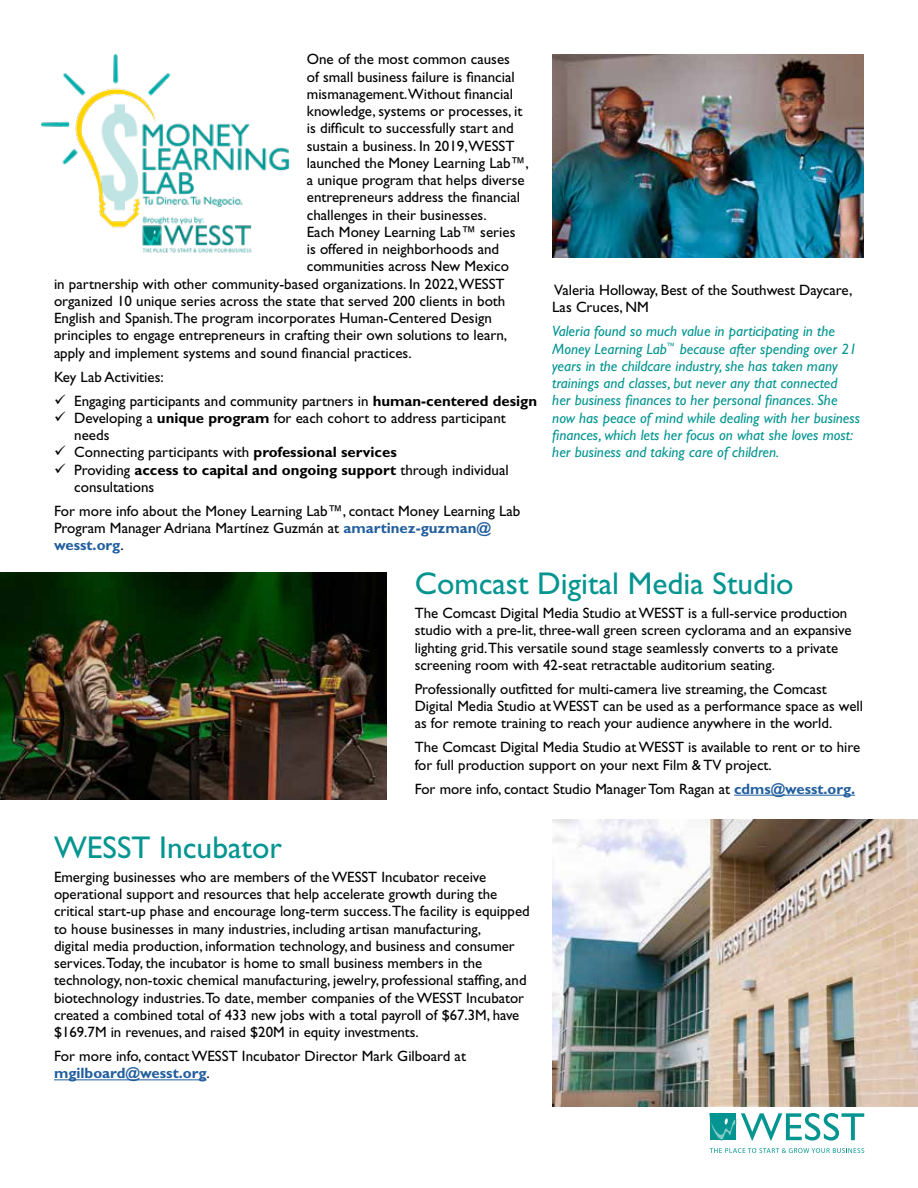
<style>
.page{position:relative;width:918px;height:1188px;background:#fff}
.page>*{position:absolute;margin:0;border:0;box-sizing:border-box;transform-origin:0 0}
.t1{font:31.5px "Gill Sans";color:#049591}
.t2{font:15px/17.2px "Gill Sans";color:#000}
.t3{font:italic 15px/17.2px "Gill Sans";color:#049591}
.s1{font-weight:700}
.s2{font-weight:700;color:#215e9e}
</style>
<div class="page">
<svg style="left:710px;top:1148px;width:154px;height:5px"></svg>
<svg style="left:710px;top:1113px;width:154px;height:28px"></svg>
<img style="left:41px;top:54px;width:250px;height:199px">
<img style="left:0;top:573px;width:386px;height:226px">
<hr style="left:734px;top:795px;width:121px;height:1px;background:#215e9e">
<hr style="left:54px;top:1079px;width:153px;height:1px;background:#215e9e">
<img style="left:552px;top:54px;width:312px;height:203px">
<img style="left:552px;top:819px;width:366px;height:288px">
<p class="t2" style="left:307px;top:51px;width:205px">One of the most common causes</p>
<p class="t2" style="left:307px;top:68px;width:210px">of small business failure is financial</p>
<p class="t2" style="left:307px;top:85px;width:208px">mismanagement.Without financial</p>
<p class="t2" style="left:307px;top:102px;width:217px">knowledge, systems or processes, it</p>
<p class="t2" style="left:307px;top:120px;width:209px">is difficult to successfully start and</p>
<p class="t2" style="left:307px;top:137px;width:209px">sustain a business. In 2019,WESST</p>
<p class="t2" style="left:307px;top:154px;width:224px">launched the Money Learning Lab™,</p>
<p class="t2" style="left:307px;top:171px;width:219px">a unique program that helps diverse</p>
<p class="t2" style="left:307px;top:189px;width:215px">entrepreneurs address the financial</p>
<p class="t2" style="left:307px;top:206px;width:181px">challenges in their businesses.</p>
<p class="t2" style="left:307px;top:223px;width:210px">Each Money Learning Lab™ series</p>
<p class="t2" style="left:307px;top:240px;width:194px">is offered in neighborhoods and</p>
<p class="t2" style="left:307px;top:258px;width:204px">communities across New Mexico</p>
<p class="t2" style="left:54px;top:275px;width:452px">in partnership with other community-based organizations. In 2022,WESST</p>
<p class="t2" style="left:54px;top:292px;width:453px">organized 10 unique series across the state that served 200 clients in both</p>
<p class="t2" style="left:54px;top:309px;width:439px">English and Spanish.The program incorporates Human-Centered Design</p>
<p class="t2" style="left:54px;top:327px;width:455px">principles to engage entrepreneurs in crafting their own solutions to learn,</p>
<p class="t2" style="left:54px;top:344px;width:359px">apply and implement systems and sound financial practices.</p>
<p class="t2" style="left:74px;top:365px;width:464px;line-height:24px;text-indent:-20px">Key Lab Activities:<br>Engaging participants and community partners in <span class="s1">human-centered design</span></p>
<p class="t2" style="left:74px;top:409px;width:436px">Developing a <span class="s1">unique program</span> for each cohort to address participant needs<br>Connecting participants with <span class="s1">professional services<br></span>Providing <span class="s1">access to capital and ongoing support</span> through individual consultations</p>
<p class="t2" style="left:54px;top:502px;width:468px">For more info about the Money Learning Lab™, contact Money Learning Lab<br>Program Manager Adriana Martínez Guzmán at <span class="s2">amartinez-guzman@ wesst.org</span>.</p>
<h1 class="t1" style="left:415px;top:565px;width:380px">Comcast Digital Media Studio</h1>
<p class="t2" style="left:415px;top:604px;width:438px">The Comcast Digital Media Studio at WESST is a full-service production studio with a pre-lit, three-wall green screen cyclorama and an expansive lighting grid.This versatile sound stage seamlessly converts to a private screening room with 42-seat retractable auditorium seating.</p>
<p class="t2" style="left:415px;top:680px;width:450px">Professionally outfitted for multi-camera live streaming, the Comcast<br>Digital Media Studio at WESST can be used as a performance space as well as for remote training to reach your audience anywhere in the world.</p>
<p class="t2" style="left:415px;top:739px;width:447px">The Comcast Digital Media Studio at WESST is available to rent or to hire for full production support on your next Film &amp; TV project.</p>
<p class="t2" style="left:415px;top:780px;width:442px">For more info, contact Studio Manager Tom Ragan at <span class="s2">cdms@wesst.org.</span></p>
<h1 class="t1" style="left:54px;top:829px;width:229px">WESST Incubator</h1>
<p class="t2" style="left:54px;top:868px;width:477px">Emerging businesses who are members of the WESST Incubator receive operational support and resources that help accelerate growth during the critical start-up phase and encourage long-term success.The facility is equipped to house businesses in many industries, including artisan manufacturing,<br>digital media production, information technology, and business and consumer services.Today, the incubator is home to small business members in the technology, non-toxic chemical manufacturing, jewelry, professional staffing, and biotechnology industries.To date, member companies of the WESST Incubator created a combined total of 433 new jobs with a total payroll of $67.3M, have $169.7M in revenues, and raised $20M in equity investments.</p>
<p class="t2" style="left:54px;top:1047px;width:414px">For more info, contact WESST Incubator Director Mark Gilboard at <span class="s2">mgilboard@wesst.org</span>.</p>
<p class="t2" style="left:552px;top:281px;width:301px">Valeria Holloway, Best of the Southwest Daycare,<br>Las Cruces, NM</p>
<p class="t3" style="left:552px;top:323px;width:309px">Valeria found so much value in participating in the Money Learning Lab<sup>™</sup> because after spending over 21 years in the childcare industry, she has taken many trainings and classes, but never any that connected<br>her business finances to her personal finances. She now has peace of mind while dealing with her business finances, which lets her focus on what she loves most: her business and taking care of children.</p>
</div>
